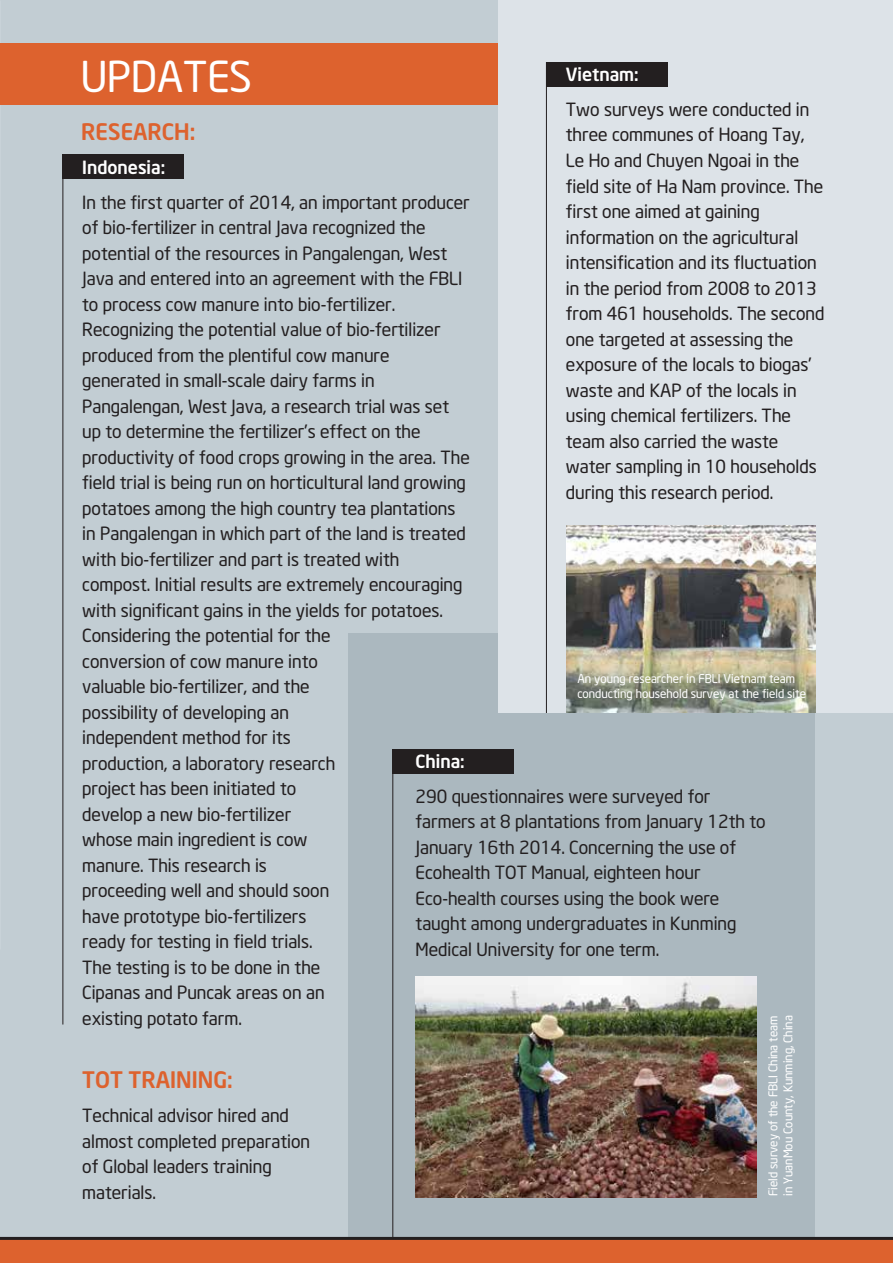
<style>
.page{position:relative;width:893px;height:1263px;background:#fff}
.page>*{position:absolute;margin:0;border:0;box-sizing:border-box;transform-origin:0 0}
.t1{font:42px "UTM Neo Sans Intel";color:#fff}
.t2{font:700 22.5px "UTM Neo Sans Intel";color:#dd622e}
.t3{font:18px/25.5px "UTM Neo Sans Intel";color:#231f20}
.t4{font:700 18px "UTM Neo Sans Intel";color:#fff}
.t5{font:12px/15px "UTM Neo Sans Intel";color:#fff}
</style>
<div class="page">
<div style="left:0;top:0;width:893px;height:1240px;background:#c2cdd3"></div>
<div style="left:63px;top:155px;width:121px;height:24px;background:#231f20"></div>
<hr style="left:63px;top:155px;width:1px;height:869px;background:#231f20">
<div style="left:0;top:44px;width:498px;height:61px;background:#dd622e"></div>
<div style="left:349px;top:633px;width:466px;height:607px;background:#abb8bf"></div>
<div style="left:498px;top:0;width:395px;height:713px;background:#dde3e8"></div>
<div style="left:546px;top:62px;width:121px;height:25px;background:#231f20"></div>
<hr style="left:546px;top:62px;width:1px;height:651px;background:#231f20">
<div style="left:393px;top:749px;width:121px;height:25px;background:#231f20"></div>
<hr style="left:393px;top:749px;width:1px;height:508px;background:#231f20">
<img style="left:566px;top:526px;width:249px;height:186px">
<div style="left:0;top:1240px;width:893px;height:23px;background:#dd622e"></div>
<hr style="left:0;top:1237px;width:893px;height:3px;background:#231f20">
<img style="left:415px;top:977px;width:341px;height:221px">
<h1 class="t1" style="left:81px;top:43px;width:172px">UPDATES</h1>
<p class="t4" style="left:566px;top:60px;width:74px">Vietnam:</p>
<p class="t3" style="left:566px;top:95px;width:260px">Two surveys were conducted in three communes of Hoang Tay,<br>Le Ho and Chuyen Ngoai in the field site of Ha Nam province. The first one aimed at gaining information on the agricultural intensification and its fluctuation in the period from 2008 to 2013 from 461 households. The second one targeted at assessing the exposure of the locals to biogas’ waste and KAP of the locals in using chemical fertilizers. The team also carried the waste water sampling in 10 households during this research period.</p>
<p class="t2" style="left:81px;top:113px;width:115px">RESEARCH:</p>
<p class="t4" style="left:82px;top:153px;width:84px">Indonesia:</p>
<p class="t3" style="left:82px;top:187px;width:389px">In the first quarter of 2014, an important producer of bio-fertilizer in central Java recognized the potential of the resources in Pangalengan, West Java and entered into an agreement with the FBLI to process cow manure into bio-fertilizer.<br>Recognizing the potential value of bio-fertilizer produced from the plentiful cow manure generated in small-scale dairy farms in Pangalengan, West Java, a research trial was set up to determine the fertilizer’s effect on the productivity of food crops growing in the area. The field trial is being run on horticultural land growing potatoes among the high country tea plantations in Pangalengan in which part of the land is treated with bio-fertilizer and part is treated with compost. Initial results are extremely encouraging with significant gains in the yields for potatoes.<br>Considering the potential for the<br>conversion of cow manure into<br>valuable bio-fertilizer, and the<br>possibility of developing an<br>independent method for its<br>production, a laboratory research<br>project has been initiated to<br>develop a new bio-fertilizer<br>whose main ingredient is cow<br>manure. This research is<br>proceeding well and should soon<br>have prototype bio-fertilizers<br>ready for testing in field trials.<br>The testing is to be done in the<br>Cipanas and Puncak areas on an<br>existing potato farm.</p>
<p class="t5" style="left:577px;top:670px;width:230px">An young researcher in FBLI Vietnam team conducting household survey at the field site</p>
<p class="t4" style="left:416px;top:747px;width:50px">China:</p>
<p class="t3" style="left:416px;top:781px;width:351px">290 questionnaires were surveyed for farmers at 8 plantations from January 12th to January 16th 2014. Concerning the use of Ecohealth TOT Manual, eighteen hour Eco-health courses using the book were taught among undergraduates in Kunming Medical University for one term.</p>
<p class="t5" style="left:764px;top:1196px;width:182px;rotate:-90deg">Field survey of the FBLI China team in YuanMou County, Kunming, China</p>
<p class="t2" style="left:82px;top:1061px;width:152px">TOT TRAINING:</p>
<p class="t3" style="left:82px;top:1101px;width:229px">Technical advisor hired and almost completed preparation of Global leaders training materials.</p>
</div>
